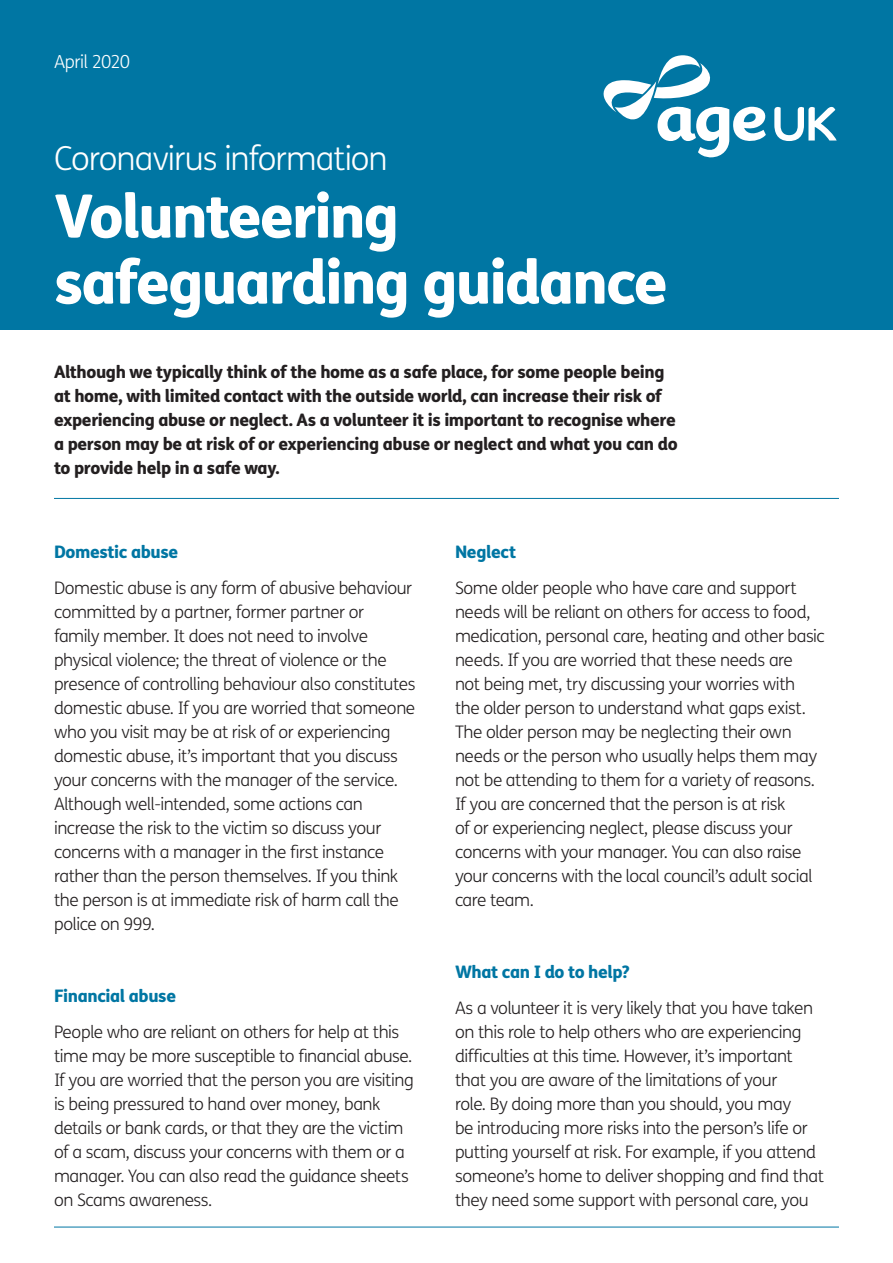
<style>
.page{position:relative;width:893px;height:1263px;background:#fff}
.page>*{position:absolute;margin:0;border:0;box-sizing:border-box;transform-origin:0 0}
.t1{font:800 60px/66px "FS Me";letter-spacing:-.035em;color:#fff}
.t2{font:300 33px "FS Me";letter-spacing:-.03em;color:#fff}
.t3{font:300 18px "FS Me";letter-spacing:-.025em;color:#fff}
.t4{font:300 17.25px/24px "FS Me";letter-spacing:-.025em;color:#231f20}
.t5{font:800 17.25px/24px "FS Me";letter-spacing:-.025em;color:#231f20}
.t6{font:800 17.25px "FS Me";letter-spacing:-.02em;color:#0076a3}
</style>
<div class="page">
<div style="left:0;top:0;width:893px;height:330px;background:#0076a3"></div>
<svg style="left:603px;top:55px;width:234px;height:103px"></svg>
<hr style="left:54px;top:1227px;width:785px;height:1px;background:#0076a3">
<hr style="left:54px;top:498px;width:785px;height:1px;background:#0076a3">
<p class="t3" style="left:54px;top:49px;width:78px">April 2020</p>
<p class="t2" style="left:54px;top:135px;width:335px">Coronavirus information</p>
<p class="t1" style="left:54px;top:180px;width:615px">Volunteering safeguarding guidance</p>
<p class="t5" style="left:54px;top:359px;width:625px">Although we typically think of the home as a safe place, for some people being at home, with limited contact with the outside world, can increase their risk of experiencing abuse or neglect. As a volunteer it is important to recognise where a person may be at risk of or experiencing abuse or neglect and what you can do to provide help in a safe way.</p>
<p class="t6" style="left:54px;top:538px;width:126px">Domestic abuse</p>
<p class="t4" style="left:54px;top:575px;width:363px">Domestic abuse is any form of abusive behaviour committed by a partner, former partner or<br>family member. It does not need to involve physical violence; the threat of violence or the presence of controlling behaviour also constitutes domestic abuse. If you are worried that someone who you visit may be at risk of or experiencing domestic abuse, it’s important that you discuss your concerns with the manager of the service.<br>Although well-intended, some actions can increase the risk to the victim so discuss your concerns with a manager in the first instance rather than the person themselves. If you think the person is at immediate risk of harm call the police on 999.</p>
<p class="t6" style="left:54px;top:982px;width:124px">Financial abuse</p>
<p class="t4" style="left:54px;top:1019px;width:361px">People who are reliant on others for help at this time may be more susceptible to financial abuse.<br>If you are worried that the person you are visiting is being pressured to hand over money, bank details or bank cards, or that they are the victim of a scam, discuss your concerns with them or a manager. You can also read the guidance sheets on Scams awareness.</p>
<p class="t6" style="left:455px;top:538px;width:63px">Neglect</p>
<p class="t4" style="left:455px;top:575px;width:371px">Some older people who have care and support needs will be reliant on others for access to food, medication, personal care, heating and other basic needs. If you are worried that these needs are<br>not being met, try discussing your worries with<br>the older person to understand what gaps exist.<br>The older person may be neglecting their own needs or the person who usually helps them may not be attending to them for a variety of reasons.<br>If you are concerned that the person is at risk<br>of or experiencing neglect, please discuss your concerns with your manager. You can also raise your concerns with the local council’s adult social care team.</p>
<p class="t6" style="left:455px;top:958px;width:176px">What can I do to help?</p>
<p class="t4" style="left:455px;top:995px;width:370px">As a volunteer it is very likely that you have taken on this role to help others who are experiencing difficulties at this time. However, it’s important that you are aware of the limitations of your<br>role. By doing more than you should, you may<br>be introducing more risks into the person’s life or putting yourself at risk. For example, if you attend someone’s home to deliver shopping and find that they need some support with personal care, you</p>
</div>
